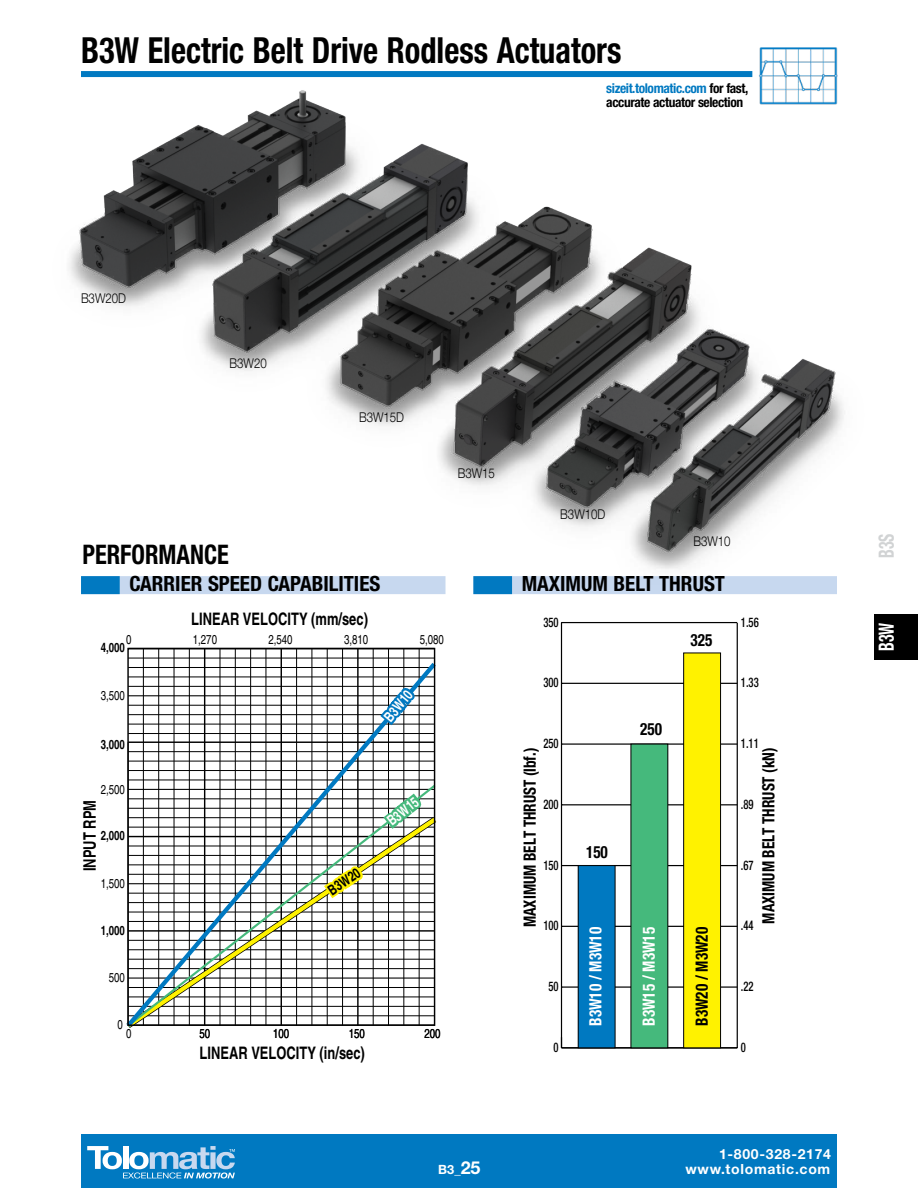
<style>
.page{position:relative;width:918px;height:1188px;background:#fff}
.page>*{position:absolute;margin:0;border:0;box-sizing:border-box;transform-origin:0 0}
.t1{font:700 condensed 36px "Helvetica Neue LT Std";color:#000;scale:.9 1}
.t2{font:700 condensed 27px "Helvetica Neue LT Std";color:#000;scale:.9 1}
.t3{font:700 condensed 21px "Helvetica Neue LT Std";color:#000}
.t4{font:700 condensed 21px "Helvetica Neue LT Std";color:#fff;scale:.75 1}
.t5{font:700 condensed 21px "Helvetica Neue LT Std";color:#d1d3d4;scale:.75 1}
.t6{font:700 17.25px "Helvetica";color:#000;scale:.75 1}
.t7{font:700 condensed 16.95px "Helvetica Neue";color:#000;scale:.9 1}
.t8{font:700 condensed 16.95px "Helvetica Neue";color:#fff;scale:.9 1}
.t9{font:700 14.4px "Helvetica";color:#fff;scale:.75 1}
.t10{font:700 14.4px "Helvetica";color:#000;scale:.75 1}
.t11{font:700 14.1px "Helvetica Neue LT Std";letter-spacing:.05em;color:#fff}
.t12{font:700 condensed 13.5px/13.5px "Helvetica Neue LT Std";letter-spacing:-.03em;color:#000}
.t13{font:300 13.5px "Helvetica Neue LT Std";color:#000;scale:.85 1}
.t14{font:500 condensed 13.2px "Helvetica Neue";color:#000;scale:.8 1}
.t15{font:12.9px "Helvetica";color:#000;scale:.75 1}
.t16{font:700 12.9px "Helvetica";color:#000;scale:.75 1}
.t17{font:700 12.75px "Helvetica Neue LT Std";color:#fff}
.s1{color:#0079c1}
.s2{font-size:17.85px}
</style>
<div class="page">
<div style="left:874px;top:614px;width:44px;height:46px;background:#000"></div>
<div style="left:81px;top:1134px;width:756px;height:54px;background:#0079c1"></div>
<svg style="left:87px;top:1146px;width:148px;height:33px"></svg>
<hr style="left:737px;top:623px;width:1px;height:425px;background:#000">
<hr style="left:561px;top:623px;width:1px;height:425px;background:#000">
<hr style="left:562px;top:1047px;width:175px;height:1px;background:#000">
<hr style="left:562px;top:986px;width:175px;height:2px;background:#000">
<hr style="left:562px;top:926px;width:175px;height:1px;background:#000">
<hr style="left:562px;top:865px;width:175px;height:1px;background:#000">
<hr style="left:562px;top:804px;width:175px;height:1px;background:#000">
<hr style="left:562px;top:743px;width:175px;height:2px;background:#000">
<hr style="left:562px;top:683px;width:175px;height:1px;background:#000">
<hr style="left:562px;top:622px;width:175px;height:1px;background:#000">
<div style="left:684px;top:653px;width:37px;height:395px;background:#fff200"></div>
<div style="left:683px;top:653px;width:38px;height:395px;border:1px solid #000"></div>
<div style="left:631px;top:744px;width:37px;height:304px;background:#45b97c"></div>
<div style="left:578px;top:866px;width:37px;height:182px;background:#0079c1"></div>
<div style="left:578px;top:865px;width:37px;height:183px;border:1px solid #000"></div>
<hr style="left:143px;top:649px;width:1px;height:377px;background:#000">
<hr style="left:158px;top:649px;width:1px;height:377px;background:#000">
<hr style="left:174px;top:649px;width:1px;height:377px;background:#000">
<hr style="left:189px;top:649px;width:1px;height:377px;background:#000">
<hr style="left:204px;top:649px;width:1px;height:377px;background:#000">
<hr style="left:220px;top:649px;width:1px;height:377px;background:#000">
<hr style="left:235px;top:649px;width:1px;height:377px;background:#000">
<hr style="left:250px;top:649px;width:1px;height:377px;background:#000">
<hr style="left:266px;top:649px;width:1px;height:377px;background:#000">
<hr style="left:281px;top:649px;width:1px;height:377px;background:#000">
<hr style="left:296px;top:649px;width:1px;height:377px;background:#000">
<hr style="left:312px;top:649px;width:1px;height:377px;background:#000">
<hr style="left:327px;top:649px;width:1px;height:377px;background:#000">
<hr style="left:342px;top:649px;width:1px;height:377px;background:#000">
<hr style="left:357px;top:649px;width:2px;height:377px;background:#000">
<hr style="left:373px;top:649px;width:1px;height:377px;background:#000">
<hr style="left:388px;top:649px;width:1px;height:377px;background:#000">
<hr style="left:403px;top:649px;width:1px;height:377px;background:#000">
<hr style="left:419px;top:649px;width:1px;height:377px;background:#000">
<svg style="left:126px;top:658px;width:310px;height:370px"></svg>
<svg style="left:321px;top:863px;width:46px;height:38px"></svg>
<svg style="left:380px;top:791px;width:46px;height:41px"></svg>
<svg style="left:377px;top:684px;width:42px;height:44px"></svg>
<div style="left:127px;top:648px;width:308px;height:378px;border:1px solid #000"></div>
<img style="left:69px;top:47px;width:776px;height:548px">
<h1 class="t1" style="left:81px;top:29px;width:602px">B3W Electric Belt Drive Rodless Actuators</h1>
<p class="t12" style="left:606px;top:82px;width:144px"><span class="s1">sizeit.tolomatic.com</span> for fast, accurate actuator selection</p>
<p class="t13" style="left:81px;top:290px;width:55px">B3W20D</p>
<p class="t13" style="left:230px;top:355px;width:45px">B3W20</p>
<h2 class="t2" style="left:82px;top:538px;width:164px">PERFORMANCE</h2>
<p class="t13" style="left:359px;top:409px;width:55px">B3W15D</p>
<p class="t13" style="left:458px;top:465px;width:45px">B3W15</p>
<p class="t13" style="left:560px;top:506px;width:55px">B3W10D</p>
<p class="t13" style="left:693px;top:533px;width:45px">B3W10</p>
<p class="t3" style="left:129px;top:571px;width:253px">CARRIER SPEED CAPABILITIES</p>
<p class="t3" style="left:522px;top:571px;width:205px">MAXIMUM BELT THRUST</p>
<p class="t6" style="left:191px;top:609px;width:237px">LINEAR VELOCITY (mm/sec)</p>
<p class="t15" style="left:126px;top:632px;width:9px">0</p>
<p class="t15" style="left:193px;top:632px;width:34px">1,270</p>
<p class="t15" style="left:268px;top:632px;width:34px">2,540</p>
<p class="t15" style="left:344px;top:632px;width:34px">3,810</p>
<p class="t15" style="left:420px;top:632px;width:34px">5,080</p>
<p class="t16" style="left:101px;top:640px;width:34px">4,000</p>
<p class="t15" style="left:101px;top:688px;width:34px">3,500</p>
<p class="t9" style="left:380px;top:714px;width:49px;rotate:-51deg">B3W10</p>
<p class="t14" style="left:543px;top:614px;width:21px">350</p>
<p class="t14" style="left:543px;top:675px;width:21px">300</p>
<p class="t7" style="left:690px;top:630px;width:26px">325</p>
<p class="t7" style="left:640px;top:719px;width:26px">250</p>
<p class="t14" style="left:741px;top:614px;width:24px">1.56</p>
<p class="t14" style="left:741px;top:675px;width:24px">1.33</p>
<p class="t16" style="left:101px;top:736px;width:34px">3,000</p>
<p class="t15" style="left:101px;top:782px;width:34px">2,500</p>
<p class="t6" style="left:79px;top:871px;width:96px;rotate:-90deg">INPUT RPM</p>
<p class="t16" style="left:101px;top:828px;width:34px">2,000</p>
<p class="t15" style="left:101px;top:876px;width:34px">1,500</p>
<p class="t16" style="left:101px;top:923px;width:34px">1,000</p>
<p class="t15" style="left:109px;top:970px;width:23px">500</p>
<p class="t15" style="left:118px;top:1017px;width:9px">0</p>
<p class="t15" style="left:126px;top:1026px;width:9px">0</p>
<p class="t10" style="left:324px;top:884px;width:49px;rotate:-34deg">B3W20</p>
<p class="t9" style="left:384px;top:816px;width:49px;rotate:-39deg">B3W15</p>
<p class="t15" style="left:200px;top:1026px;width:16px">50</p>
<p class="t15" style="left:273px;top:1026px;width:23px">100</p>
<p class="t15" style="left:349px;top:1026px;width:23px">150</p>
<p class="t15" style="left:424px;top:1026px;width:23px">200</p>
<p class="t6" style="left:200px;top:1042px;width:222px">LINEAR VELOCITY (in/sec)</p>
<p class="t14" style="left:543px;top:735px;width:21px">250</p>
<p class="t14" style="left:741px;top:736px;width:24px">1.11</p>
<p class="t7" style="left:520px;top:927px;width:201px;rotate:-90deg">MAXIMUM BELT THRUST (lbf.)</p>
<p class="t7" style="left:758px;top:924px;width:197px;rotate:-90deg">MAXIMUM BELT THRUST (kN)</p>
<p class="t8" style="left:585px;top:1026px;width:111px;rotate:-90deg">B3W10 / M3W10</p>
<p class="t8" style="left:638px;top:1026px;width:111px;rotate:-90deg">B3W15 / M3W15</p>
<p class="t7" style="left:692px;top:1026px;width:111px;rotate:-90deg">B3W20 / M3W20</p>
<p class="t14" style="left:543px;top:796px;width:21px">200</p>
<p class="t14" style="left:741px;top:796px;width:17px">.89</p>
<p class="t7" style="left:586px;top:842px;width:26px">150</p>
<p class="t14" style="left:543px;top:857px;width:21px">150</p>
<p class="t14" style="left:741px;top:857px;width:17px">.67</p>
<p class="t14" style="left:543px;top:918px;width:21px">100</p>
<p class="t14" style="left:741px;top:918px;width:17px">.44</p>
<p class="t14" style="left:549px;top:978px;width:14px">50</p>
<p class="t14" style="left:741px;top:979px;width:17px">.22</p>
<p class="t14" style="left:554px;top:1039px;width:8px">0</p>
<p class="t14" style="left:741px;top:1039px;width:8px">0</p>
<p class="t11" style="left:719px;top:1145px;width:114px">1-800-328-2174</p>
<p class="t17" style="left:438px;top:1162px;width:44px">B3_<span class="s2">25</span></p>
<p class="t11" style="left:685px;top:1161px;width:146px">www.tolomatic.com</p>
<p class="t5" style="left:874px;top:558px;width:34px;rotate:-90deg">B3S</p>
<p class="t4" style="left:874px;top:651px;width:39px;rotate:-90deg">B3W</p>
</div>
